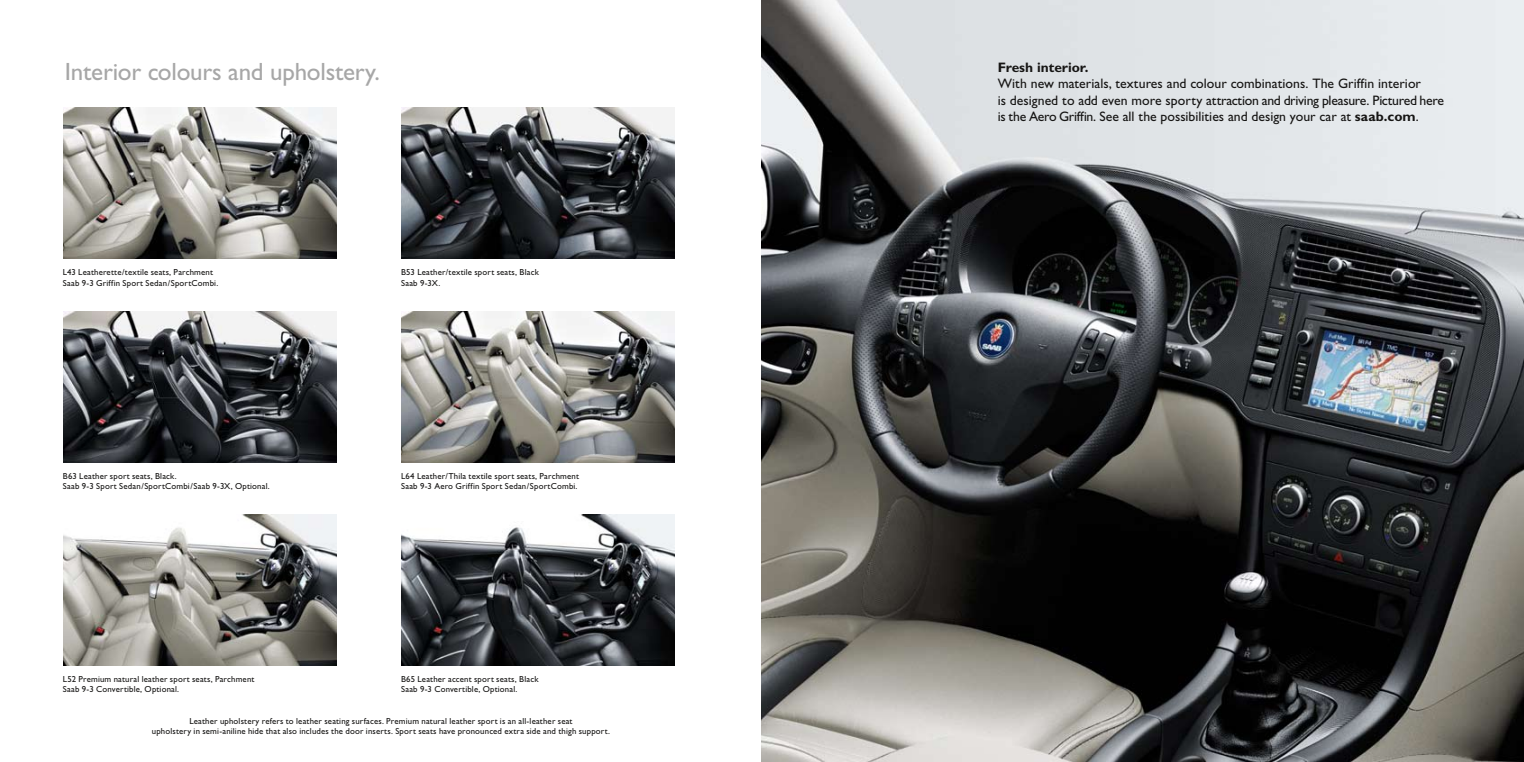
<style>
.page{position:relative;width:1524px;height:762px;background:#fff}
.page>*{position:absolute;margin:0;border:0;box-sizing:border-box;transform-origin:0 0}
.t1{font:25px "Gill Sans For Saab";letter-spacing:-.01em;color:#a7a7a7}
.t2{font:13.75px/16.5px "Gill Sans For Saab";color:#161514}
.t3{font:700 13.75px "Gill Sans For Saab";color:#161514}
.t4{font:8.75px/10.6px "Gill Sans For Saab";letter-spacing:.02em;color:#161514}
.s1{font-weight:700}
</style>
<div class="page">
<img style="left:402px;top:108px;width:272px;height:151px">
<img style="left:64px;top:311px;width:273px;height:151px">
<img style="left:64px;top:514px;width:273px;height:151px">
<img style="left:64px;top:108px;width:273px;height:151px">
<img style="left:402px;top:311px;width:272px;height:151px">
<img style="left:402px;top:514px;width:272px;height:151px">
<img style="left:762px;top:0;width:762px;height:762px">
<h1 class="t1" style="left:65px;top:57px;width:316px">Interior colours and upholstery.</h1>
<p class="t4" style="left:63px;top:267px;width:157px">L43 Leatherette/textile seats, Parchment<br>Saab 9-3 Griffin Sport Sedan/SportCombi.</p>
<p class="t4" style="left:401px;top:267px;width:139px">B53 Leather/textile sport seats, Black<br>Saab 9-3X.</p>
<p class="t4" style="left:63px;top:470px;width:208px">B63 Leather sport seats, Black.<br>Saab 9-3 Sport Sedan/SportCombi/Saab 9-3X, Optional.</p>
<p class="t4" style="left:401px;top:470px;width:179px">L64 Leather/Thila textile sport seats, Parchment<br>Saab 9-3 Aero Griffin Sport Sedan/SportCombi.</p>
<p class="t4" style="left:63px;top:673px;width:193px">L52 Premium natural leather sport seats, Parchment<br>Saab 9-3 Convertible, Optional.</p>
<p class="t4" style="left:401px;top:673px;width:139px">B65 Leather accent sport seats, Black<br>Saab 9-3 Convertible, Optional.</p>
<p class="t4" style="left:152px;top:715px;width:460px;text-align:center">Leather upholstery refers to leather seating surfaces. Premium natural leather sport is an all-leather seat<br>upholstery in semi-aniline hide that also includes the door inserts. Sport seats have pronounced extra side and thigh support.</p>
<h2 class="t3" style="left:997px;top:59px;width:92px">Fresh interior.</h2>
<p class="t2" style="left:997px;top:75px;width:448px">With new materials, textures and colour combinations. The Griffin interior<br>is designed to add even more sporty attraction and driving pleasure. Pictured here is the Aero Griffin. See all the possibilities and design your car at <span class="s1">saab.com</span>.</p>
</div>
